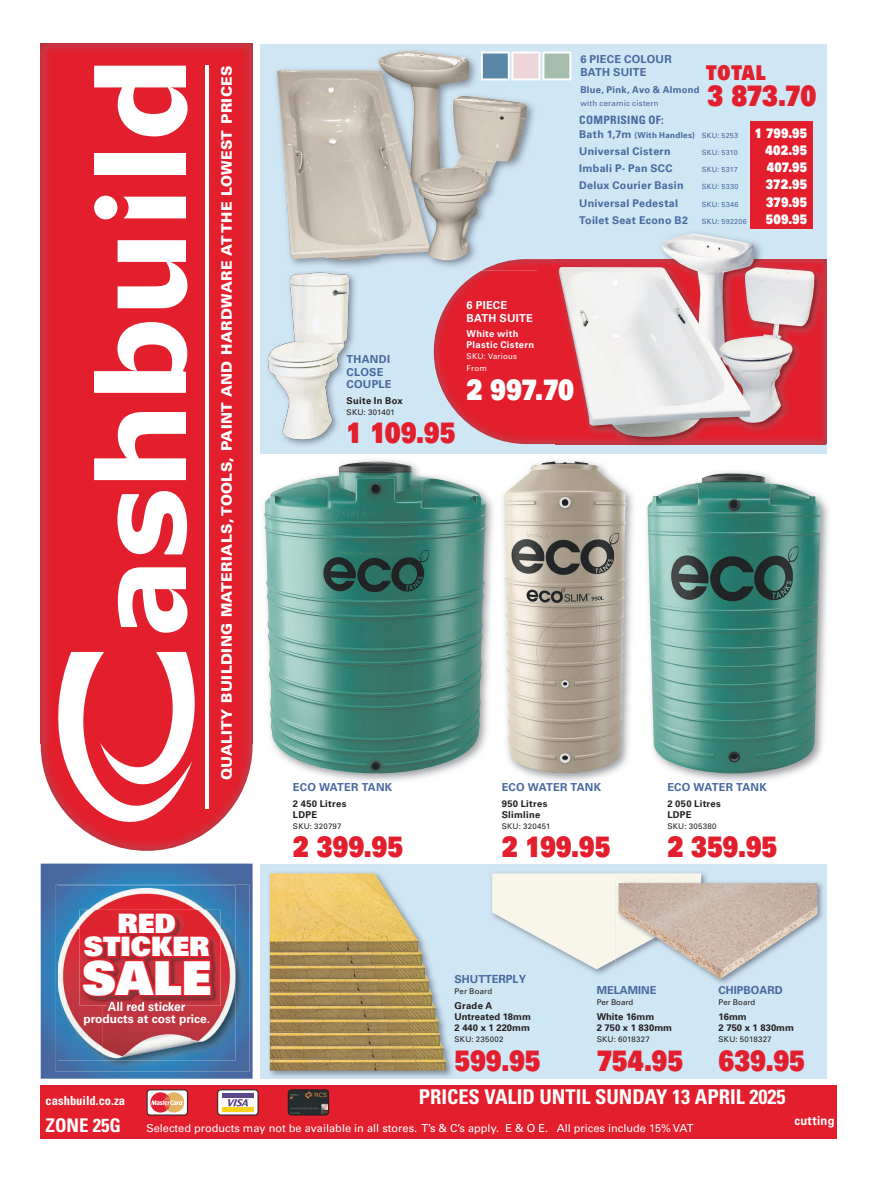
<style>
.page{position:relative;width:874px;height:1181px;background:#fff}
.page>*{position:absolute;margin:0;border:0;box-sizing:border-box;transform-origin:0 0}
.t1{font:46.73px "Univers LT Std X Black";color:#fff}
.t2{font:28.18px "Univers LT Std X Black";letter-spacing:-.005em;color:#e31f2d;scale:.8 1}
.t3{font:28.18px "Univers LT Std X Black";color:#fff;scale:.8 1}
.t4{font:26.78px/23.4px "Univers LT Std X Black";color:#fff;text-align:center}
.t5{font:700 condensed 20.47px "Univers LT Std";color:#fff}
.t6{font:20.3px "Univers LT Std X Black";letter-spacing:.05em;color:#e31f2d;scale:.8 1}
.t7{font:700 condensed 18.9px "Univers LT Std";color:#fff}
.t8{font:900 14.53px "Univers LT Std";letter-spacing:.025em;color:#fff}
.t9{font:13.12px "Univers LT Std X Black";letter-spacing:.01em;color:#fff;scale:.8 1}
.t10{font:700 condensed 12.6px "Univers LT Std";color:#fff}
.t11{font:700 12.6px "Univers LT Std";letter-spacing:.025em;color:#fff;scale:.9 1}
.t12{font:700 12.08px/12.1px "Univers LT Std";color:#fff;text-align:center}
.t13{font:700 condensed 11.55px "Univers LT Std";letter-spacing:.025em;color:#48689f}
.t14{font:700 11.03px/12.6px "Univers LT Std";letter-spacing:.015em;color:#48689f}
.t15{font:11.03px "Univers LT Std";color:#fff}
.t16{font:700 11.03px/12.6px "Univers LT Std";letter-spacing:.02em;color:#fff}
.t17{font:700 10.67px "Univers LT Std";letter-spacing:.025em;color:#48689f}
.t18{font:700 9.45px/11px "Univers LT Std";color:#231f20}
.t19{font:700 9.45px/11px "Univers LT Std";letter-spacing:.025em;color:#231f20}
.t20{font:700 9.45px/11px "Univers LT Std";letter-spacing:.03em;color:#fff}
.t21{font:700 9.45px "Univers LT Std";letter-spacing:.025em;color:#48689f}
.t22{font:700 8.22px "Univers LT Std";letter-spacing:.03em;color:#48689f}
.t23{font:7.88px "Univers LT Std";letter-spacing:.025em;color:#231f20}
.t24{font:7.88px "Univers LT Std";letter-spacing:.025em;color:#48689f}
.t25{font:7.88px "Univers LT Std";color:#231f20}
.t26{font:7.88px/12.2px "Univers LT Std";letter-spacing:.025em;color:#fff}
.t27{font:7.17px "Univers LT Std";letter-spacing:.025em;color:#48689f}
.s1{font-size:10.67px}
.s2{font-weight:400;font-size:7.17px}
</style>
<div class="page">
<div style="left:260px;top:44px;width:566px;height:409px;background:#cfe6f4"></div>
<img style="left:826px;top:259px;width:1px;height:185px">
<img style="left:433px;top:259px;width:393px;height:185px">
<div style="left:41px;top:1085px;width:795px;height:54px;background:#e31f2d"></div>
<img style="left:646px;top:471px;width:183px;height:311px">
<img style="left:647px;top:473px;width:173px;height:300px">
<img style="left:502px;top:460px;width:131px;height:321px">
<img style="left:503px;top:461px;width:122px;height:312px">
<img style="left:263px;top:459px;width:230px;height:323px">
<img style="left:264px;top:461px;width:223px;height:312px">
<img style="left:41px;top:44px;width:211px;height:807px">
<hr style="left:205px;top:66px;width:4px;height:743px;background:#fff">
<svg style="left:57px;top:652px;width:139px;height:171px"></svg>
<svg style="left:94px;top:412px;width:92px;height:68px"></svg>
<div style="left:94px;top:196px;width:23px;height:23px;background:#fff;border-radius:50%"></div>
<svg style="left:123px;top:197px;width:63px;height:21px"></svg>
<svg style="left:117px;top:491px;width:70px;height:63px"></svg>
<svg style="left:117px;top:240px;width:79px;height:68px"></svg>
<svg style="left:94px;top:66px;width:108px;height:72px"></svg>
<svg style="left:94px;top:322px;width:93px;height:71px"></svg>
<svg style="left:118px;top:567px;width:76px;height:66px"></svg>
<div style="left:94px;top:153px;width:92px;height:22px;background:#fff"></div>
<svg style="left:41px;top:863px;width:211px;height:215px;background:#4376ac"></svg>
<img style="left:55px;top:884px;width:194px;height:187px">
<img style="left:58px;top:885px;width:177px;height:44px">
<img style="left:58px;top:929px;width:44px;height:131px">
<img style="left:191px;top:929px;width:44px;height:131px">
<img style="left:102px;top:1005px;width:89px;height:55px">
<img style="left:108px;top:1005px;width:77px;height:6px">
<img style="left:79px;top:910px;width:141px;height:95px">
<img style="left:108px;top:1002px;width:77px;height:3px">
<svg style="left:80px;top:910px;width:134px;height:89px;background:#d72632"></svg>
<div style="left:260px;top:864px;width:566px;height:214px;background:#cfe6f4"></div>
<img style="left:266px;top:872px;width:188px;height:207px">
<img style="left:270px;top:873px;width:175px;height:197px">
<img style="left:491px;top:872px;width:216px;height:104px">
<img style="left:488px;top:974px;width:37px;height:2px">
<img style="left:492px;top:873px;width:208px;height:96px">
<img style="left:708px;top:882px;width:115px;height:102px">
<img style="left:615px;top:880px;width:85px;height:79px">
<img style="left:618px;top:883px;width:199px;height:95px">
<div style="left:543px;top:53px;width:27px;height:26px;background:#a5bdad"></div>
<div style="left:542px;top:52px;width:29px;height:28px;border:2px solid #fff"></div>
<svg style="left:536px;top:52px;width:4px;height:28px"></svg>
<div style="left:750px;top:121px;width:62px;height:108px;background:#e31f2d"></div>
<img style="left:293px;top:50px;width:243px;height:220px">
<img style="left:481px;top:259px;width:55px;height:11px">
<img style="left:527px;top:52px;width:9px;height:28px">
<img style="left:276px;top:51px;width:251px;height:212px">
<img style="left:554px;top:259px;width:270px;height:185px">
<img style="left:558px;top:233px;width:256px;height:206px">
<img style="left:286px;top:271px;width:69px;height:175px">
<img style="left:293px;top:269px;width:65px;height:1px">
<img style="left:267px;top:273px;width:82px;height:167px">
<img style="left:288px;top:1091px;width:39px;height:24px">
<div style="left:288px;top:1089px;width:41px;height:26px;border:1px solid #231f20;border-radius:3px"></div>
<div style="left:147px;top:1090px;width:40px;height:25px;background:#fff;border-radius:3px"></div>
<div style="left:146px;top:1089px;width:42px;height:26px;border:1px solid #231f20;border-radius:3px"></div>
<svg style="left:150px;top:1092px;width:34px;height:20px"></svg>
<div style="left:217px;top:1090px;width:41px;height:25px;background:#fff;border-radius:3px"></div>
<div style="left:217px;top:1089px;width:41px;height:26px;border:1px solid #231f20;border-radius:3px"></div>
<svg style="left:222px;top:1093px;width:32px;height:19px"></svg>
<div style="left:222px;top:1093px;width:31px;height:5px;background:#5d4787"></div>
<hr style="left:222px;top:1107px;width:31px;height:4px;background:#fad11b">
<svg style="left:227px;top:1099px;width:26px;height:12px"></svg>
<h3 class="t8" style="left:217px;top:780px;width:716px;rotate:-90deg">QUALITY BUILDING MATERIALS, TOOLS, PAINT AND HARDWARE AT THE LOWEST PRICES</h3>
<h3 class="t4" style="left:84px;top:910px;width:127px">RED<br>STICKER</h3>
<h1 class="t1" style="left:82px;top:947px;width:131px">SALE</h1>
<p class="t12" style="left:83px;top:1000px;width:128px">All red sticker products at cost price.</p>
<p class="t14" style="left:580px;top:53px;width:93px">6 PIECE COLOUR<br>BATH SUITE</p>
<p class="t21" style="left:580px;top:84px;width:121px">Blue, Pink, Avo &amp; Almond</p>
<p class="t24" style="left:580px;top:98px;width:80px">with ceramic cistern</p>
<h3 class="t6" style="left:705px;top:60px;width:76px">TOTAL</h3>
<h2 class="t2" style="left:707px;top:77px;width:138px">3 873.70</h2>
<p class="t13" style="left:579px;top:113px;width:86px">COMPRISING OF:</p>
<p class="t22" style="left:579px;top:130px;width:160px"><span class="s1">Bath 1,7m</span> (With Handles) <span class="s2">SKU: 5253</span></p>
<p class="t9" style="left:754px;top:124px;width:67px">1 799.95</p>
<p class="t17" style="left:579px;top:145px;width:93px">Universal Cistern</p>
<p class="t27" style="left:701px;top:148px;width:38px">SKU: 5310</p>
<p class="t9" style="left:765px;top:141px;width:53px">402.95</p>
<p class="t17" style="left:579px;top:162px;width:95px">Imbali P- Pan SCC</p>
<p class="t27" style="left:701px;top:165px;width:37px">SKU: 5317</p>
<p class="t9" style="left:766px;top:159px;width:52px">407.95</p>
<p class="t17" style="left:579px;top:179px;width:106px">Delux Courier Basin</p>
<p class="t27" style="left:701px;top:182px;width:38px">SKU: 5330</p>
<p class="t9" style="left:765px;top:176px;width:53px">372.95</p>
<p class="t17" style="left:579px;top:197px;width:100px">Universal Pedestal</p>
<p class="t27" style="left:701px;top:200px;width:38px">SKU: 5346</p>
<p class="t9" style="left:765px;top:193px;width:53px">379.95</p>
<p class="t17" style="left:579px;top:214px;width:110px">Toilet Seat Econo B2</p>
<p class="t27" style="left:701px;top:217px;width:46px">SKU: 592206</p>
<p class="t9" style="left:765px;top:210px;width:53px">509.95</p>
<p class="t14" style="left:346px;top:353px;width:47px">THANDI<br>CLOSE<br>COUPLE</p>
<p class="t19" style="left:346px;top:395px;width:58px">Suite In Box</p>
<p class="t23" style="left:346px;top:407px;width:50px">SKU: 301401</p>
<h2 class="t2" style="left:346px;top:414px;width:138px">1 109.95</h2>
<p class="t16" style="left:466px;top:299px;width:68px">6 PIECE<br>BATH SUITE</p>
<p class="t20" style="left:466px;top:328px;width:69px">White with<br>Plastic Cistern</p>
<p class="t26" style="left:466px;top:350px;width:52px">SKU: Various<br>From</p>
<h2 class="t3" style="left:466px;top:371px;width:136px">2 997.70</h2>
<p class="t14" style="left:293px;top:781px;width:101px">ECO WATER TANK</p>
<p class="t19" style="left:293px;top:798px;width:55px">2 450 Litres<br>LDPE</p>
<p class="t23" style="left:293px;top:821px;width:50px">SKU: 320797</p>
<h2 class="t2" style="left:293px;top:828px;width:139px">2 399.95</h2>
<p class="t14" style="left:501px;top:781px;width:101px">ECO WATER TANK</p>
<p class="t19" style="left:501px;top:798px;width:47px">950 Litres<br>Slimline</p>
<p class="t23" style="left:501px;top:821px;width:50px">SKU: 320451</p>
<h2 class="t2" style="left:501px;top:828px;width:138px">2 199.95</h2>
<p class="t14" style="left:667px;top:781px;width:101px">ECO WATER TANK</p>
<p class="t19" style="left:667px;top:798px;width:55px">2 050 Litres<br>LDPE</p>
<p class="t23" style="left:667px;top:821px;width:51px">SKU: 305380</p>
<h2 class="t2" style="left:667px;top:828px;width:139px">2 359.95</h2>
<p class="t14" style="left:454px;top:972px;width:73px">SHUTTERPLY</p>
<p class="t23" style="left:454px;top:986px;width:39px">Per Board</p>
<p class="t18" style="left:454px;top:1000px;width:78px">Grade A<br>Untreated 18mm<br>2 440 x 1 220mm</p>
<p class="t23" style="left:454px;top:1034px;width:51px">SKU: 235002</p>
<h2 class="t2" style="left:454px;top:1042px;width:109px">599.95</h2>
<p class="t14" style="left:596px;top:983px;width:61px">MELAMINE</p>
<p class="t25" style="left:596px;top:997px;width:38px">Per Board</p>
<p class="t18" style="left:596px;top:1011px;width:77px">White 16mm<br>2 750 x 1 830mm</p>
<p class="t23" style="left:596px;top:1034px;width:55px">SKU: 6018327</p>
<h2 class="t2" style="left:596px;top:1042px;width:110px">754.95</h2>
<p class="t14" style="left:718px;top:983px;width:66px">CHIPBOARD</p>
<p class="t25" style="left:718px;top:997px;width:38px">Per Board</p>
<p class="t18" style="left:718px;top:1011px;width:77px">16mm<br>2 750 x 1 830mm</p>
<p class="t23" style="left:718px;top:1035px;width:55px">SKU: 5018327</p>
<h2 class="t2" style="left:718px;top:1042px;width:110px">639.95</h2>
<p class="t10" style="left:46px;top:1093px;width:81px">cashbuild.co.za</p>
<h3 class="t5" style="left:418px;top:1084px;width:368px">PRICES VALID UNTIL SUNDAY 13 APRIL 2025</h3>
<h3 class="t7" style="left:46px;top:1113px;width:77px">ZONE 25G</h3>
<p class="t15" style="left:146px;top:1121px;width:548px">Selected products may not be available in all stores. T’s &amp; C’s apply. E &amp; O E. All prices include 15% VAT</p>
<p class="t11" style="left:794px;top:1113px;width:86px">cutting servic</p>
</div>
